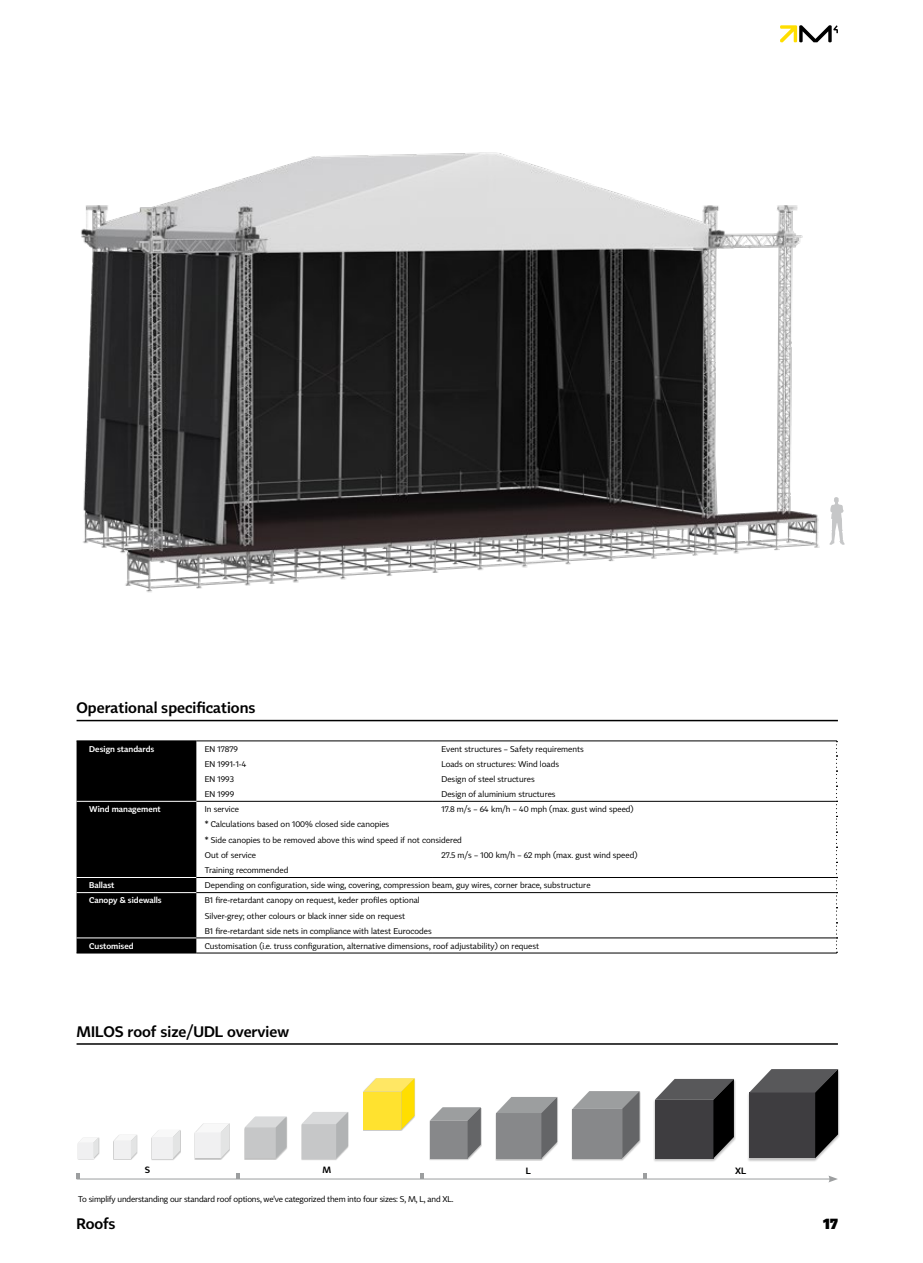
<style>
.page{position:relative;width:923px;height:1263px;background:#fff}
.page>*{position:absolute;margin:0;border:0;box-sizing:border-box;transform-origin:0 0}
.t1{font:300 15px "Tabac Sans";color:#000}
.t2{font:500 15px "Tabac Sans";color:#000}
.t3{font:300 9px "Tabac Sans";color:#000}
.t4{font:8.25px/15.5px "Tabac Sans";color:#000}
.t5{font:8.25px "Tabac Sans";letter-spacing:-.02em;color:#000}
.t6{font:300 8.25px "Tabac Sans";color:#fff}
</style>
<div class="page">
<svg style="left:780px;top:25px;width:58px;height:17px"></svg>
<img style="left:81px;top:152px;width:764px;height:441px">
<hr style="left:77px;top:720px;width:761px;height:1px;background:#000">
<div style="left:77px;top:742px;width:119px;height:211px;background:#000"></div>
<hr style="left:196px;top:801px;width:237px;height:1px;background:#000">
<hr style="left:433px;top:801px;width:403px;height:1px;background:#000">
<hr style="left:77px;top:801px;width:119px;height:1px;background:#fff">
<hr style="left:77px;top:741px;width:119px;height:1px;background:#000">
<hr style="left:196px;top:741px;width:237px;height:1px;background:#000">
<hr style="left:433px;top:741px;width:404px;height:1px;background:#000">
<svg style="left:836px;top:741px;width:1px;height:212px"></svg>
<hr style="left:77px;top:877px;width:119px;height:1px;background:#fff">
<hr style="left:77px;top:892px;width:119px;height:1px;background:#fff">
<hr style="left:77px;top:938px;width:119px;height:1px;background:#fff">
<hr style="left:77px;top:953px;width:119px;height:1px;background:#000">
<hr style="left:196px;top:877px;width:237px;height:1px;background:#000">
<hr style="left:433px;top:877px;width:403px;height:1px;background:#000">
<hr style="left:196px;top:892px;width:237px;height:1px;background:#000">
<hr style="left:433px;top:892px;width:403px;height:1px;background:#000">
<hr style="left:196px;top:938px;width:237px;height:1px;background:#000">
<hr style="left:433px;top:938px;width:403px;height:1px;background:#000">
<hr style="left:196px;top:953px;width:237px;height:1px;background:#000">
<hr style="left:433px;top:953px;width:404px;height:1px;background:#000">
<svg style="left:829px;top:497px;width:15px;height:48px"></svg>
<hr style="left:77px;top:1043px;width:761px;height:2px;background:#000">
<div style="left:747px;top:1069px;width:93px;height:93px;background:#000;opacity:.25"></div>
<svg style="left:749px;top:1069px;width:89px;height:89px;background:#444345"></svg>
<div style="left:653px;top:1079px;width:83px;height:83px;background:#000;opacity:.25"></div>
<svg style="left:655px;top:1079px;width:79px;height:79px;background:#434345"></svg>
<div style="left:571px;top:1091px;width:70px;height:70px;background:#000;opacity:.25"></div>
<svg style="left:572px;top:1091px;width:67px;height:67px;background:#8c8d8f"></svg>
<div style="left:495px;top:1097px;width:64px;height:64px;background:#000;opacity:.25"></div>
<svg style="left:496px;top:1097px;width:61px;height:61px;background:#8b8d8e"></svg>
<div style="left:429px;top:1107px;width:52px;height:53px;background:#000;opacity:.25"></div>
<svg style="left:430px;top:1107px;width:51px;height:51px;background:#8c8d8f"></svg>
<div style="left:363px;top:1078px;width:52px;height:53px;background:#000;opacity:.25"></div>
<svg style="left:363px;top:1078px;width:51px;height:51px;background:#fde340"></svg>
<div style="left:301px;top:1112px;width:48px;height:48px;background:#000;opacity:.25"></div>
<svg style="left:302px;top:1112px;width:46px;height:46px;background:#c8c9ca"></svg>
<div style="left:195px;top:1123px;width:35px;height:37px;background:#000;opacity:.25"></div>
<svg style="left:195px;top:1123px;width:34px;height:35px"></svg>
<div style="left:152px;top:1130px;width:29px;height:30px;background:#000;opacity:.25"></div>
<svg style="left:152px;top:1130px;width:28px;height:28px"></svg>
<div style="left:113px;top:1134px;width:25px;height:26px;background:#000;opacity:.25"></div>
<svg style="left:114px;top:1135px;width:23px;height:23px"></svg>
<div style="left:77px;top:1137px;width:23px;height:23px;background:#000;opacity:.25"></div>
<svg style="left:78px;top:1137px;width:21px;height:21px"></svg>
<div style="left:244px;top:1117px;width:43px;height:43px;background:#000;opacity:.25"></div>
<svg style="left:245px;top:1116px;width:41px;height:42px;background:#c9cacb"></svg>
<hr style="left:77px;top:1178px;width:754px;height:1px;background:#9c9e9f">
<svg style="left:828px;top:1175px;width:10px;height:7px"></svg>
<svg style="left:77px;top:1173px;width:3px;height:5px"></svg>
<svg style="left:237px;top:1173px;width:3px;height:5px"></svg>
<svg style="left:420px;top:1173px;width:4px;height:5px"></svg>
<svg style="left:643px;top:1173px;width:4px;height:5px"></svg>
<h1 class="t1" style="left:77px;top:699px;width:180px">Operational specifications</h1>
<p class="t6" style="left:89px;top:744px;width:67px">Design standards</p>
<p class="t4" style="left:205px;top:741px;width:35px">EN 17879</p>
<p class="t4" style="left:441px;top:741px;width:144px">Event structures – Safety requirements</p>
<p class="t4" style="left:205px;top:756px;width:43px">EN 1991-1-4</p>
<p class="t4" style="left:441px;top:756px;width:119px">Loads on structures: Wind loads</p>
<p class="t4" style="left:205px;top:771px;width:31px">EN 1993</p>
<p class="t4" style="left:441px;top:771px;width:95px">Design of steel structures</p>
<p class="t4" style="left:205px;top:786px;width:31px">EN 1999</p>
<p class="t4" style="left:441px;top:786px;width:116px">Design of aluminium structures</p>
<p class="t6" style="left:89px;top:804px;width:73px">Wind management</p>
<p class="t4" style="left:205px;top:802px;width:36px">In service</p>
<p class="t4" style="left:441px;top:802px;width:194px">17.8 m/s – 64 km/h – 40 mph (max. gust wind speed)</p>
<p class="t4" style="left:205px;top:817px;width:258px">* Calculations based on 100% closed side canopies<br>* Side canopies to be removed above this wind speed if not considered<br>Out of service</p>
<p class="t4" style="left:441px;top:847px;width:197px">27.5 m/s – 100 km/h – 62 mph (max. gust wind speed)</p>
<p class="t4" style="left:205px;top:863px;width:85px">Training recommended</p>
<p class="t6" style="left:89px;top:880px;width:27px">Ballast</p>
<p class="t4" style="left:205px;top:878px;width:387px">Depending on configuration, side wing, covering, compression beam, guy wires, corner brace, substructure</p>
<p class="t6" style="left:89px;top:895px;width:74px">Canopy &amp; sidewalls</p>
<p class="t4" style="left:205px;top:893px;width:228px">B1 fire-retardant canopy on request, keder profiles optional<br>Silver-grey; other colours or black inner side on request<br>B1 fire-retardant side nets in compliance with latest Eurocodes</p>
<p class="t6" style="left:89px;top:941px;width:46px">Customised</p>
<p class="t4" style="left:205px;top:938px;width:336px">Customisation (i.e. truss configuration, alternative dimensions, roof adjustability) on request</p>
<h1 class="t1" style="left:77px;top:1022px;width:214px">MILOS roof size/UDL overview</h1>
<p class="t3" style="left:145px;top:1165px;width:7px">S</p>
<p class="t3" style="left:322px;top:1164px;width:10px">M</p>
<p class="t3" style="left:526px;top:1165px;width:6px">L</p>
<p class="t3" style="left:735px;top:1165px;width:12px">XL</p>
<p class="t5" style="left:78px;top:1194px;width:377px">To simplify understanding our standard roof options, we've categorized them into four sizes: S, M, L, and XL.</p>
<h1 class="t1" style="left:77px;top:1214px;width:41px">Roofs</h1>
<h1 class="t2" style="left:823px;top:1214px;width:16px">17</h1>
</div>
